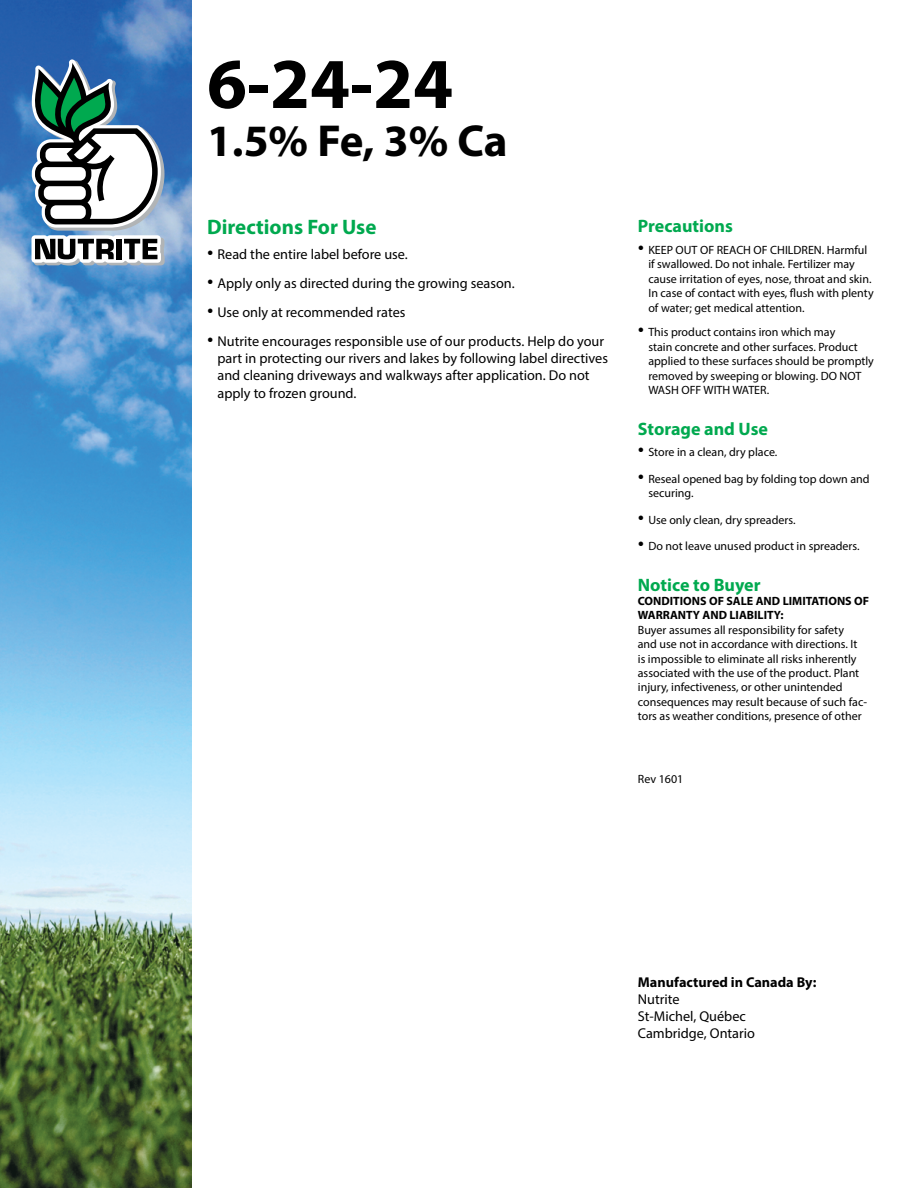
<style>
.page{position:relative;width:918px;height:1188px;background:#fff}
.page>*{position:absolute;margin:0;border:0;box-sizing:border-box;transform-origin:0 0}
.t1{font:700 72px "Myriad Pro";color:#000}
.t2{font:700 45px "Myriad Pro";color:#000}
.t3{font:700 21px "Myriad Pro";color:#00a94f}
.t4{font:700 18px "Myriad Pro";color:#00a94f}
.t5{font:14.25px/17.1px "Myriad Pro";color:#000}
.t6{font:700 14.25px "Myriad Pro";color:#000}
.t7{font:12px/14.4px "Myriad Pro";color:#000}
.t8{font:700 12px/14.4px "Myriad Pro";color:#000}
.s1{font-family:"Calisto";font-size:18px}
</style>
<div class="page">
<img style="left:0;top:0;width:191px;height:1188px">
<svg style="left:32px;top:59px;width:133px;height:207px"></svg>
<h1 class="t1" style="left:207px;top:37px;width:248px">6-24-24</h1>
<h2 class="t2" style="left:207px;top:111px;width:302px">1.5% Fe, 3% Ca</h2>
<h3 class="t3" style="left:207px;top:214px;width:171px">Directions For Use</h3>
<p class="t5" style="left:207px;top:245px;width:202px"><span class="s1">•</span> Read the entire label before use.</p>
<p class="t5" style="left:207px;top:274px;width:309px"><span class="s1">•</span> Apply only as directed during the growing season.</p>
<p class="t5" style="left:207px;top:304px;width:200px"><span class="s1">•</span> Use only at recommended rates</p>
<p class="t5" style="left:218px;top:333px;width:392px;text-indent:-10px"><span class="s1">•</span> Nutrite encourages responsible use of our products. Help do your part in protecting our rivers and lakes by following label directives and cleaning driveways and walkways after application. Do not apply to frozen ground.</p>
<h3 class="t4" style="left:638px;top:214px;width:96px">Precautions</h3>
<p class="t7" style="left:648px;top:243px;width:227px;text-indent:-10px"><span class="s1">•</span> KEEP OUT OF REACH OF CHILDREN. Harmful if swallowed. Do not inhale. Fertilizer may cause irritation of eyes, nose, throat and skin.<br>In case of contact with eyes, flush with plenty of water; get medical attention.</p>
<p class="t7" style="left:648px;top:325px;width:227px;text-indent:-10px"><span class="s1">•</span> This product contains iron which may<br>stain concrete and other surfaces. Product applied to these surfaces should be promptly removed by sweeping or blowing. DO NOT WASH OFF WITH WATER.</p>
<h3 class="t4" style="left:638px;top:417px;width:132px">Storage and Use</h3>
<p class="t7" style="left:638px;top:445px;width:141px"><span class="s1">•</span> Store in a clean, dry place.</p>
<p class="t7" style="left:648px;top:471px;width:223px;text-indent:-10px"><span class="s1">•</span> Reseal opened bag by folding top down and securing.</p>
<p class="t7" style="left:638px;top:512px;width:159px"><span class="s1">•</span> Use only clean, dry spreaders.</p>
<p class="t7" style="left:638px;top:539px;width:223px"><span class="s1">•</span> Do not leave unused product in spreaders.</p>
<h3 class="t4" style="left:638px;top:573px;width:124px">Notice to Buyer</h3>
<p class="t8" style="left:638px;top:593px;width:233px">CONDITIONS OF SALE AND LIMITATIONS OF<br>WARRANTY AND LIABILITY:</p>
<p class="t7" style="left:638px;top:622px;width:231px">Buyer assumes all responsibility for safety<br>and use not in accordance with directions. It is impossible to eliminate all risks inherently associated with the use of the product. Plant injury, infectiveness, or other unintended consequences may result because of such fac&shy;tors as weather conditions, presence of other</p>
<p class="t7" style="left:638px;top:772px;width:47px">Rev 1601</p>
<p class="t6" style="left:638px;top:972px;width:180px">Manufactured in Canada By:</p>
<p class="t5" style="left:638px;top:990px;width:119px">Nutrite<br>St-Michel, Québec<br>Cambridge, Ontario</p>
</div>
